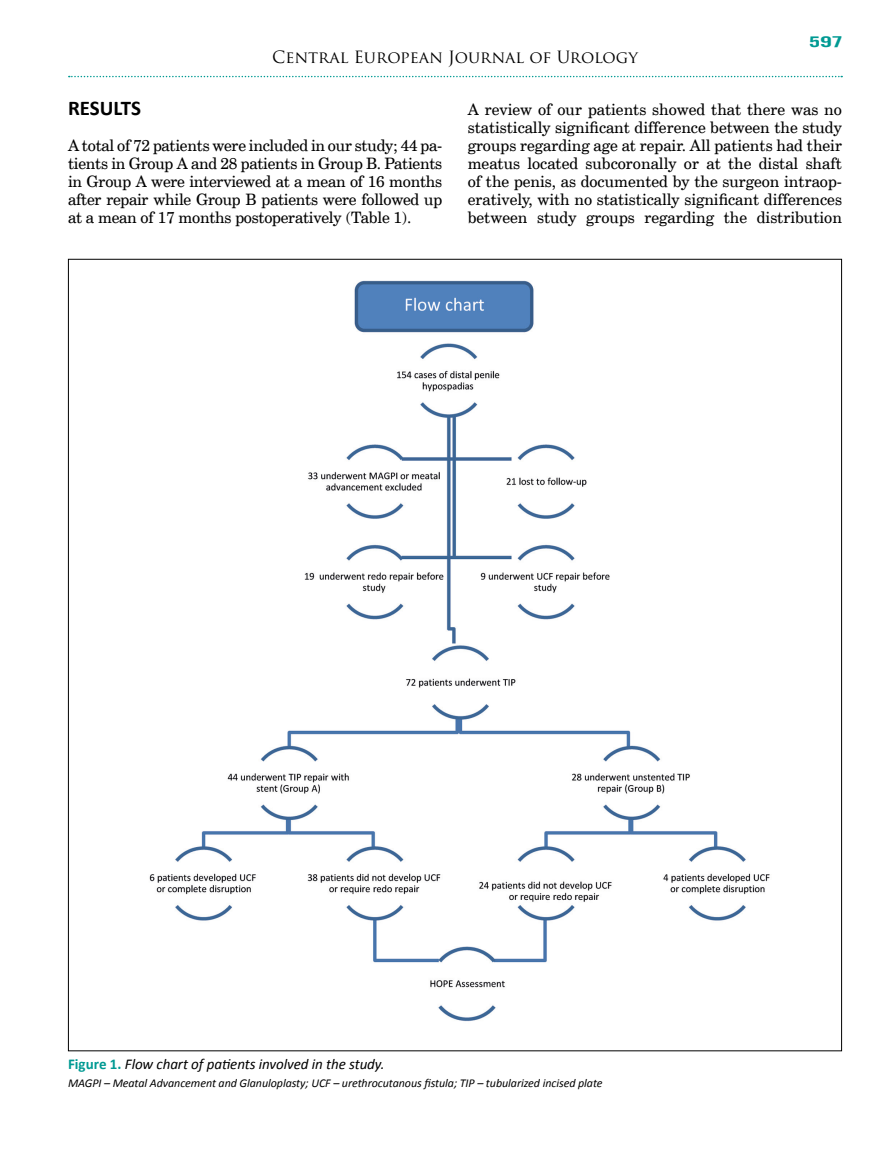
<style>
.page{position:relative;width:893px;height:1174px;background:#fff}
.page>*{position:absolute;margin:0;border:0;box-sizing:border-box;transform-origin:0 0}
.t1{font:700 21px "Calibri";letter-spacing:-.005em;color:#000}
.t2{font:16.5px "Trajan Pro";color:#000}
.t3{font:15.75px/18px "Cent Schbook EU";letter-spacing:-.01em;color:#000;text-align:justify}
.t4{font:italic 15px "Calibri";letter-spacing:-.005em;color:#000}
.t5{font:15px "Alternate Gothic No 2 EU";color:#009a93;scale:2 1}
.t6{font:italic 12px "Calibri";letter-spacing:-.005em;color:#000}
.s1{font-weight:700;font-style:normal;color:#009a93}
</style>
<div class="page">
<svg style="left:69px;top:76px;width:773px;height:1px"></svg>
<img style="left:149px;top:280px;width:621px;height:742px">
<p class="t2" style="left:272px;top:47px;width:367px">Central European Journal of Urology</p>
<p class="t5" style="left:809px;top:33px;width:18px">597</p>
<h1 class="t1" style="left:68px;top:94px;width:75px">RESULTS</h1>
<p class="t3" style="left:68px;top:137px;width:376px">A total of 72 patients were included in our study; 44 pa&shy;tients in Group A and 28 patients in Group B. Patients in Group A were interviewed at a mean of 16 months after repair while Group B patients were followed up at a mean of 17 months postoperatively (Table 1).</p>
<p class="t3" style="left:468px;top:101px;width:376px">A review of our patients showed that there was no statistically significant difference between the study groups regarding age at repair. All patients had their meatus located subcoronally or at the distal shaft of the penis, as documented by the surgeon intraop&shy;eratively, with no statistically significant differences between study groups regarding the distribution</p>
<p class="t4" style="left:68px;top:1054px;width:318px"><span class="s1">Figure 1.</span> Flow chart of patients involved in the study.</p>
<p class="t6" style="left:68px;top:1075px;width:536px">MAGPI – Meatal Advancement and Glanuloplasty; UCF – urethrocutanous fistula; TIP – tubularized incised plate</p>
</div>
